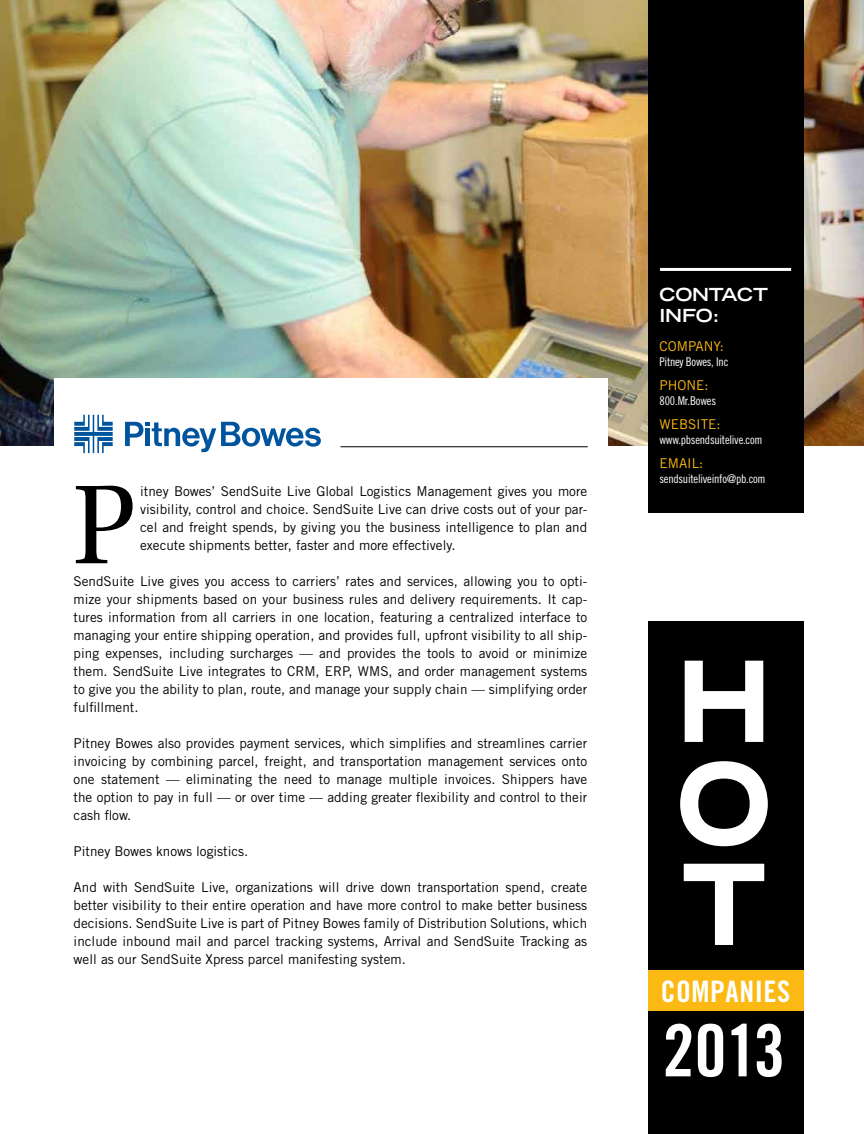
<style>
.page{position:relative;width:864px;height:1134px;background:#fff}
.page>*{position:absolute;margin:0;border:0;box-sizing:border-box;transform-origin:0 0}
.t1{font:106.8px "Lucida Bright";color:#000}
.t2{font:72px "Trade Gothic LT Std Bd Cn 20";color:#fff}
.t3{font:29.55px "Trade Gothic LT Std Bd Cn 20";letter-spacing:.02em;color:#fff}
.t4{font:700 expanded 18px/21px "Trade Gothic LT Std";letter-spacing:-.01em;color:#fff}
.t5{font:13.5px/18px "Trade Gothic LT Std";color:#000;text-align:justify}
.t6{font:13.5px "Trade Gothic LT Std";color:#fdb913}
.t7{font:12px "Trade Gothic LT Std Cn 18";letter-spacing:-.02em;color:#fff}
</style>
<div class="page">
<img style="left:0;top:0;width:864px;height:445px">
<div style="left:54px;top:379px;width:554px;height:128px;background:#fff"></div>
<hr style="left:340px;top:446px;width:248px;height:1px;background:#000">
<div style="left:648px;top:0;width:155px;height:513px;background:#000"></div>
<div style="left:648px;top:621px;width:155px;height:513px;background:#000"></div>
<svg style="left:683px;top:863px;width:82px;height:82px"></svg>
<svg style="left:680px;top:761px;width:88px;height:86px"></svg>
<svg style="left:684px;top:660px;width:80px;height:82px"></svg>
<div style="left:648px;top:971px;width:155px;height:40px;background:#fdb913"></div>
<hr style="left:660px;top:268px;width:131px;height:3px;background:#fff">
<svg style="left:125px;top:422px;width:196px;height:30px"></svg>
<svg style="left:74px;top:415px;width:39px;height:38px"></svg>
<h1 class="t1" style="left:74px;top:464px;width:63px">P</h1>
<p class="t5" style="left:140px;top:482px;width:449px">itney Bowes’ SendSuite Live Global Logistics Management gives you more visibility, control and choice. SendSuite Live can drive costs out of your par&shy;cel and freight spends, by giving you the business intelligence to plan and execute shipments better, faster and more effectively.</p>
<p class="t5" style="left:74px;top:572px;width:515px">SendSuite Live gives you access to carriers’ rates and services, allowing you to opti&shy;mize your shipments based on your business rules and delivery requirements. It cap&shy;tures information from all carriers in one location, featuring a centralized interface to managing your entire shipping operation, and provides full, upfront visibility to all ship&shy;ping expenses, including surcharges — and provides the tools to avoid or minimize them. SendSuite Live integrates to CRM, ERP, WMS, and order management systems to give you the ability to plan, route, and manage your supply chain — simplifying order fulfillment.</p>
<p class="t5" style="left:74px;top:734px;width:515px">Pitney Bowes also provides payment services, which simplifies and streamlines carrier invoicing by combining parcel, freight, and transportation management services onto one statement — eliminating the need to manage multiple invoices. Shippers have the option to pay in full — or over time — adding greater flexibility and control to their cash flow.</p>
<p class="t5" style="left:74px;top:842px;width:176px">Pitney Bowes knows logistics.</p>
<p class="t5" style="left:74px;top:878px;width:515px">And with SendSuite Live, organizations will drive down transportation spend, create better visibility to their entire operation and have more control to make better business decisions. SendSuite Live is part of Pitney Bowes family of Distribution Solutions, which include inbound mail and parcel tracking systems, Arrival and SendSuite Tracking as well as our SendSuite Xpress parcel manifesting system.</p>
<h3 class="t4" style="left:660px;top:284px;width:110px">CONTACT<br>INFO:</h3>
<p class="t6" style="left:660px;top:338px;width:27px">Compa</p>
<p class="t6" style="left:704px;top:338px;width:22px">ny:</p>
<p class="t7" style="left:660px;top:354px;width:70px">Pitney Bowes, Inc</p>
<p class="t6" style="left:660px;top:377px;width:51px">Phone:</p>
<p class="t7" style="left:660px;top:393px;width:58px">800.Mr.Bowes</p>
<p class="t6" style="left:660px;top:416px;width:9px">website</p>
<p class="t6" style="left:717px;top:416px;width:6px">:</p>
<p class="t7" style="left:660px;top:432px;width:104px">www.pbsendsuitelive.com</p>
<p class="t6" style="left:660px;top:455px;width:17px">Email</p>
<p class="t6" style="left:699px;top:455px;width:6px">:</p>
<p class="t7" style="left:660px;top:471px;width:108px">sendsuiteliveinfo@pb.com</p>
<h3 class="t3" style="left:661px;top:973px;width:131px">COMPANIES</h3>
<h2 class="t2" style="left:663px;top:1007px;width:124px">2013</h2>
</div>
